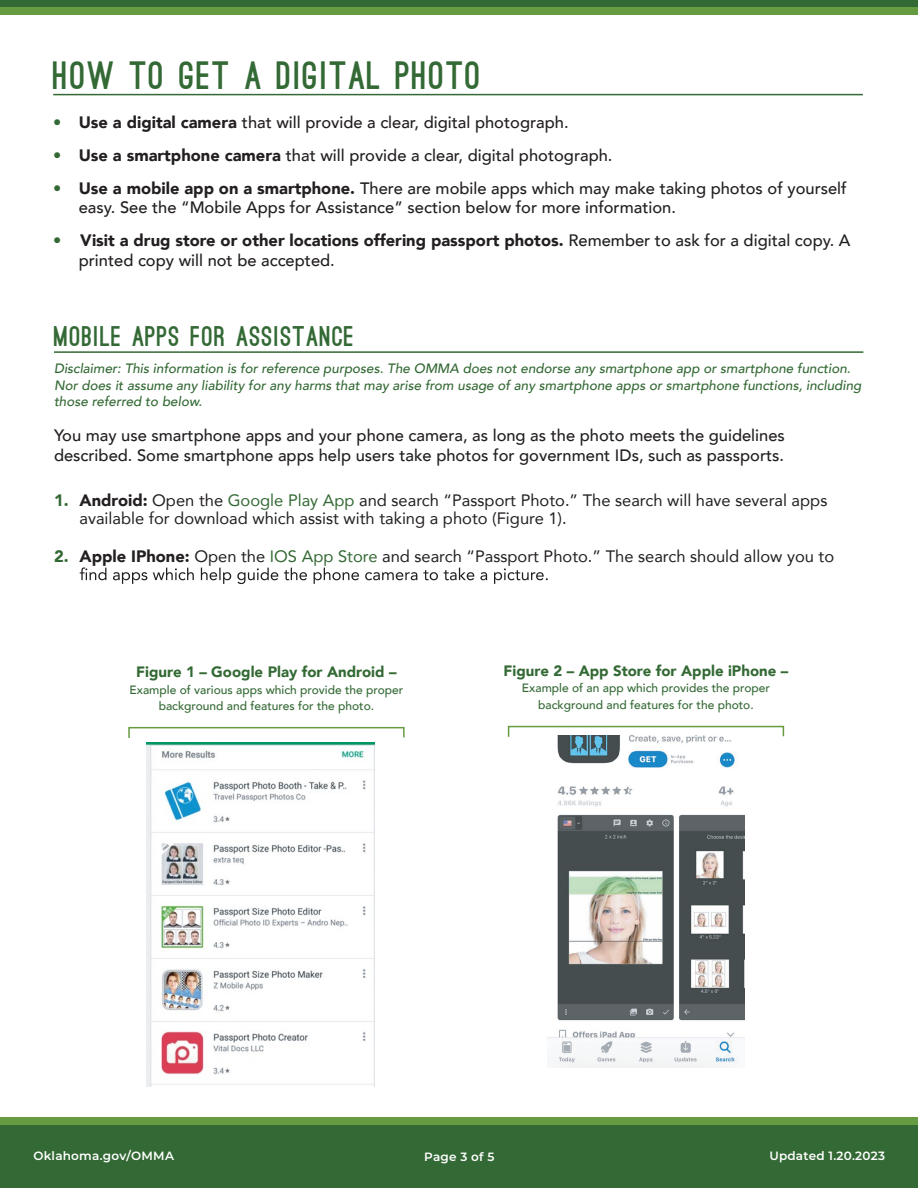
<style>
.page{position:relative;width:918px;height:1188px;background:#fff}
.page>*{position:absolute;margin:0;border:0;box-sizing:border-box;transform-origin:0 0}
.t1{font:900 37.5px "Ostrich Sans";letter-spacing:.05em;color:#336934}
.t2{font:900 27px "Ostrich Sans";letter-spacing:.05em;color:#336934}
.t3{font:500 16.5px/19.5px "Avenir";color:#231f20}
.t4{font:16.5px/18px "Avenir";color:#231f20}
.t5{font:900 15px "Avenir";color:#336934}
.t6{font:italic 500 13.5px/16.5px "Avenir";color:#336934}
.t7{font:500 12px/16.5px "Avenir";color:#336934;text-align:center}
.t8{font:600 12px "Montserrat";letter-spacing:.02em;color:#fff}
.s1{font-weight:900;color:#336934}
.s2{font-weight:900}
.s3{color:#336934}
</style>
<div class="page">
<hr style="left:53px;top:94px;width:810px;height:1px;background:#336934">
<hr style="left:54px;top:351px;width:809px;height:2px;background:#336934">
<svg style="left:80px;top:567px;width:468px;height:17px"></svg>
<img style="left:548px;top:738px;width:196px;height:329px">
<svg style="left:128px;top:726px;width:277px;height:12px"></svg>
<svg style="left:507px;top:725px;width:278px;height:13px"></svg>
<img style="left:146px;top:743px;width:229px;height:343px">
<div style="left:0;top:1125px;width:918px;height:63px;background:#336934"></div>
<div style="left:0;top:0;width:918px;height:8px;background:#336934"></div>
<div style="left:0;top:8px;width:918px;height:7px;background:#669b41"></div>
<div style="left:0;top:1117px;width:918px;height:8px;background:#669b41"></div>
<h1 class="t1" style="left:53px;top:61px;width:429px">HOW TO GET A DIGITAL PHOTO</h1>
<p class="t3" style="left:53px;top:111px;width:517px"><span class="s1">•</span> <span class="s2">Use a digital camera</span> that will provide a clear, digital photograph.</p>
<p class="t3" style="left:53px;top:144px;width:561px"><span class="s1">•</span> <span class="s2">Use a smartphone camera</span> that will provide a clear, digital photograph.</p>
<p class="t3" style="left:79px;top:177px;width:770px;text-indent:-25px"><span class="s1">•</span> <span class="s2">Use a mobile app on a smartphone.</span> There are mobile apps which may make taking photos of yourself easy. See the “Mobile Apps for Assistance” section below for more information.</p>
<p class="t3" style="left:79px;top:230px;width:773px;text-indent:-26px"><span class="s1">•</span> <span class="s2">Visit a drug store or other locations offering passport photos.</span> Remember to ask for a digital copy. A printed copy will not be accepted.</p>
<h2 class="t2" style="left:54px;top:326px;width:302px">MOBILE APPS FOR ASSISTANCE</h2>
<p class="t6" style="left:54px;top:360px;width:809px">Disclaimer: This information is for reference purposes. The OMMA does not endorse any smartphone app or smartphone function.<br>Nor does it assume any liability for any harms that may arise from usage of any smartphone apps or smartphone functions, including those referred to below.</p>
<p class="t3" style="left:54px;top:425px;width:732px">You may use smartphone apps and your phone camera, as long as the photo meets the guidelines described. Some smartphone apps help users take photos for government IDs, such as passports.</p>
<p class="t4" style="left:80px;top:491px;width:749px;text-indent:-26px"><span class="s1">1.</span> <span class="s2">Android:</span> Open the <span class="s3">Google Play App</span> and search “Passport Photo.” The search will have several apps available for download which assist with taking a photo (Figure 1).</p>
<p class="t4" style="left:54px;top:547px;width:782px"><span class="s1">2.</span> <span class="s2">Apple IPhone:</span> Open the <span class="s3">IOS App Store</span> and search “Passport Photo.” The search should allow you to</p>
<p class="t5" style="left:136px;top:659px;width:262px">Figure 1 – Google Play for Android –</p>
<p class="t7" style="left:130px;top:680px;width:275px">Example of various apps which provide the proper background and features for the photo.</p>
<p class="t5" style="left:504px;top:658px;width:286px">Figure 2 – App Store for Apple iPhone –</p>
<p class="t7" style="left:522px;top:679px;width:250px">Example of an app which provides the proper background and features for the photo.</p>
<p class="t8" style="left:33px;top:1147px;width:142px">Oklahoma.gov/OMMA</p>
<p class="t8" style="left:424px;top:1148px;width:72px">Page 3 of 5</p>
<p class="t8" style="left:769px;top:1147px;width:117px">Updated 1.20.2023</p>
</div>
